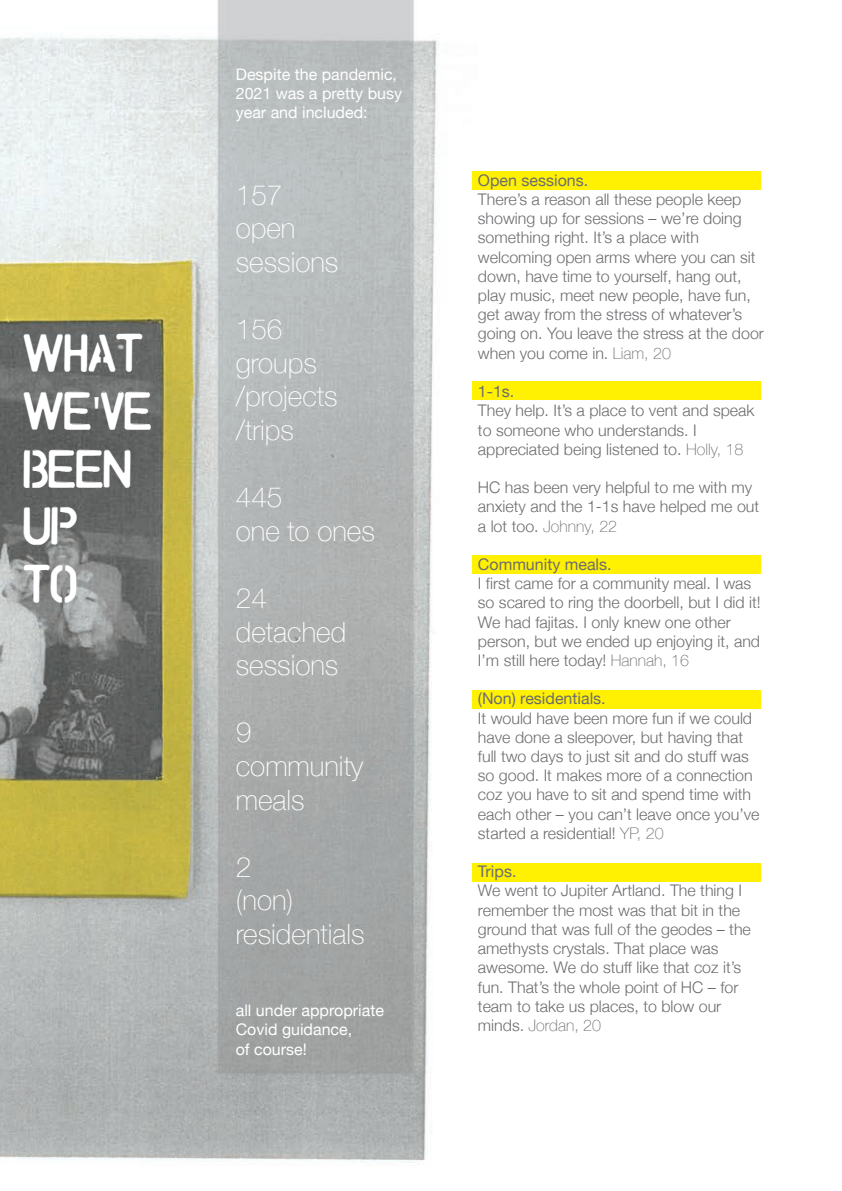
<style>
.page{position:relative;width:842px;height:1191px;background:#fff}
.page>*{position:absolute;margin:0;border:0;box-sizing:border-box;transform-origin:0 0}
.t1{font:48px/57.6px "UNCONFORMROUND";color:#fff}
.t2{font:100 28px/33.6px "Helvetica Neue";color:#fff}
.t3{font:300 16px/19.2px "Helvetica Neue";color:#6c6d70}
.t4{font:16px/19.2px "Helvetica Neue";color:#fff}
.t5{font:16px "Helvetica Neue";color:#6c6d70}
.s1{font-family:"Myriad Pro"}
.s2{font-weight:100}
</style>
<div class="page">
<img style="left:0;top:0;width:761px;height:1163px">
<div style="left:472px;top:172px;width:289px;height:18px;background:#fff101"></div>
<div style="left:472px;top:381px;width:289px;height:18px;background:#fff101"></div>
<div style="left:472px;top:556px;width:289px;height:18px;background:#fff101"></div>
<div style="left:472px;top:690px;width:289px;height:18px;background:#fff101"></div>
<div style="left:472px;top:863px;width:289px;height:18px;background:#fff101"></div>
<h1 class="t1" style="left:24px;top:329px;width:130px">WHAT<br>WE<span class="s1">'</span>VE<br>BEEN<br>UP<br>TO</h1>
<p class="t4" style="left:236px;top:64px;width:168px">Despite the pandemic,<br>2021 was a pretty busy year and included:</p>
<h2 class="t2" style="left:236px;top:177px;width:104px">157 open sessions</h2>
<h2 class="t2" style="left:236px;top:312px;width:103px">156 groups /projects /trips</h2>
<h2 class="t2" style="left:236px;top:480px;width:141px">445<br>one to ones</h2>
<h2 class="t2" style="left:236px;top:580px;width:112px">24 detached sessions</h2>
<h2 class="t2" style="left:236px;top:715px;width:129px">9 community meals</h2>
<h2 class="t2" style="left:236px;top:849px;width:130px">2<br>(non) residentials</h2>
<p class="t4" style="left:236px;top:1000px;width:150px">all under appropriate<br>Covid guidance,<br>of course!</p>
<p class="t5" style="left:478px;top:171px;width:112px">Open sessions.</p>
<p class="t3" style="left:478px;top:189px;width:288px">There’s a reason all these people keep showing up for sessions – we’re doing something right. It’s a place with welcoming open arms where you can sit down, have time to yourself, hang out, play music, meet new people, have fun, get away from the stress of whatever’s going on. You leave the stress at the door when you come in. <span class="s2">Liam, 20</span></p>
<p class="t5" style="left:478px;top:382px;width:38px">1-1s.</p>
<p class="t3" style="left:478px;top:401px;width:278px">They help. It’s a place to vent and speak to someone who understands. I appreciated being listened to. <span class="s2">Holly, 18</span></p>
<p class="t3" style="left:478px;top:477px;width:283px">HC has been very helpful to me with my anxiety and the 1-1s have helped me out a lot too. <span class="s2">Johnny, 22</span></p>
<p class="t5" style="left:478px;top:555px;width:135px">Community meals.</p>
<p class="t3" style="left:478px;top:573px;width:284px">I first came for a community meal. I was so scared to ring the doorbell, but I did it!<br>We had fajitas. I only knew one other person, but we ended up enjoying it, and I’m still here today! <span class="s2">Hannah, 16</span></p>
<p class="t5" style="left:478px;top:689px;width:129px">(Non) residentials.</p>
<p class="t3" style="left:478px;top:708px;width:283px">It would have been more fun if we could have done a sleepover, but having that full two days to just sit and do stuff was so good. It makes more of a connection coz you have to sit and spend time with each other – you can’t leave once you’ve started a residential! <span class="s2">YP, 20</span></p>
<p class="t5" style="left:478px;top:862px;width:40px">Trips.</p>
<p class="t3" style="left:478px;top:881px;width:274px">We went to Jupiter Artland. The thing I remember the most was that bit in the ground that was full of the geodes – the amethysts crystals. That place was awesome. We do stuff like that coz it’s fun. That’s the whole point of HC – for team to take us places, to blow our minds. <span class="s2">Jordan, 20</span></p>
</div>
